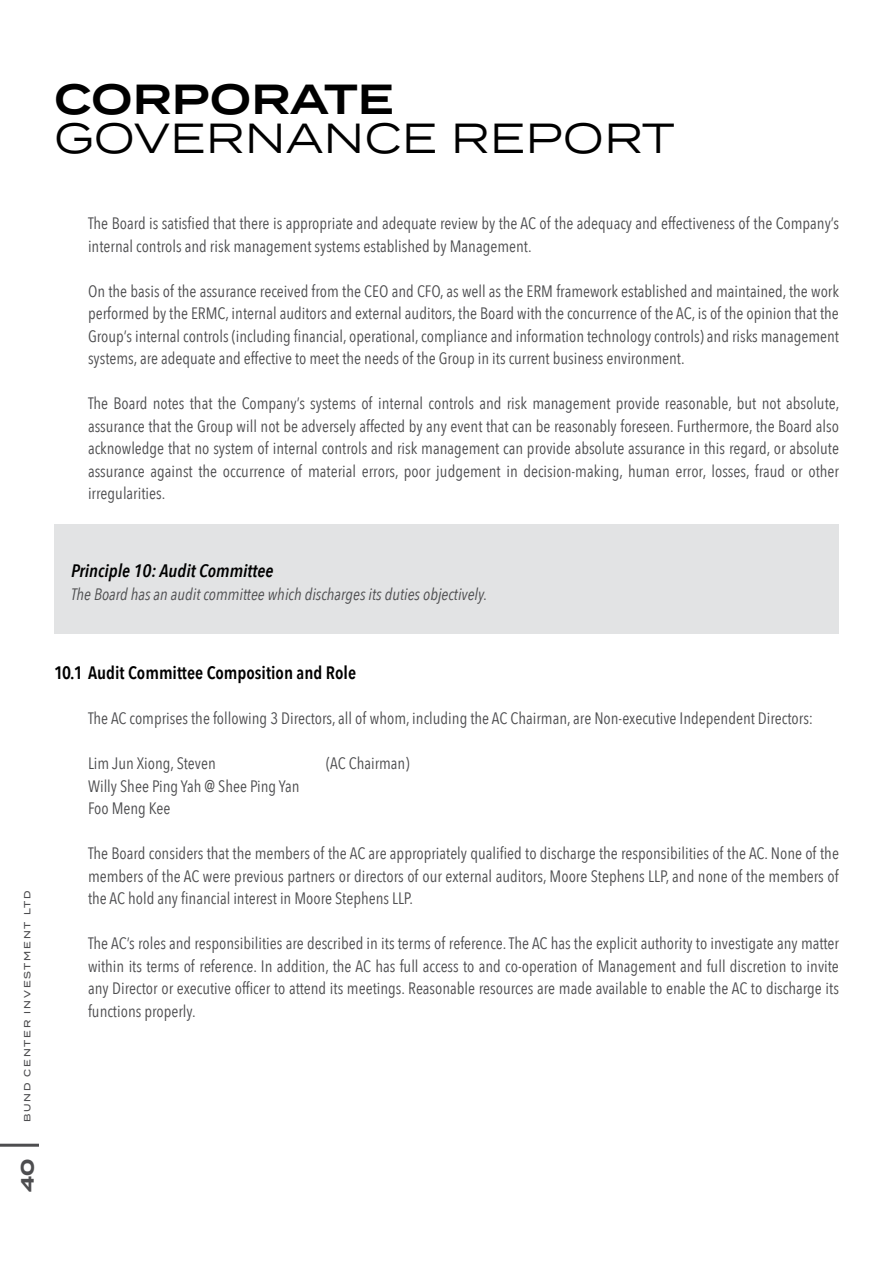
<style>
.page{position:relative;width:893px;height:1263px;background:#fff}
.page>*{position:absolute;margin:0;border:0;box-sizing:border-box;transform-origin:0 0}
.t1{font:42px "Termina";color:#000}
.t2{font:600 42px "Termina";color:#000}
.t3{font:600 18px "Avenir Next Condensed";color:#000}
.t4{font:italic 600 18px "Avenir Next Condensed";color:#000}
.t5{font:700 18px "Termina";color:#4d4d4f}
.t6{font:16.5px/22.5px "Avenir Next Condensed";color:#4d4d4f;text-align:justify}
.t7{font:italic 16.5px "Avenir Next Condensed";color:#4d4d4f}
.t8{font:500 9px "Termina";letter-spacing:.2em;color:#4d4d4f}
</style>
<div class="page">
<hr style="left:0;top:1144px;width:39px;height:3px;background:#4d4d4f">
<div style="left:54px;top:524px;width:785px;height:110px;background:#e2e3e4"></div>
<h1 class="t2" style="left:54px;top:69px;width:341px">CORPORATE</h1>
<h1 class="t1" style="left:54px;top:108px;width:622px">GOVERNANCE REPORT</h1>
<p class="t6" style="left:88px;top:211px;width:752px">The Board is satisfied that there is appropriate and adequate review by the AC of the adequacy and effectiveness of the Company’s internal controls and risk management systems established by Management.</p>
<p class="t6" style="left:88px;top:279px;width:752px">On the basis of the assurance received from the CEO and CFO, as well as the ERM framework established and maintained, the work performed by the ERMC, internal auditors and external auditors, the Board with the concurrence of the AC, is of the opinion that the Group’s internal controls (including financial, operational, compliance and information technology controls) and risks management systems, are adequate and effective to meet the needs of the Group in its current business environment.</p>
<p class="t6" style="left:88px;top:391px;width:753px">The Board notes that the Company’s systems of internal controls and risk management provide reasonable, but not absolute, assurance that the Group will not be adversely affected by any event that can be reasonably foreseen. Furthermore, the Board also acknowledge that no system of internal controls and risk management can provide absolute assurance in this regard, or absolute assurance against the occurrence of material errors, poor judgement in decision-making, human error, losses, fraud or other irregularities.</p>
<p class="t4" style="left:71px;top:560px;width:204px">Principle 10: Audit Committee</p>
<p class="t7" style="left:71px;top:584px;width:418px">The Board has an audit committee which discharges its duties objectively.</p>
<p class="t8" style="left:21px;top:1122px;width:233px;rotate:-90deg">BUND CENTER INVESTMENT LTD</p>
<p class="t5" style="left:14px;top:1192px;width:35px;rotate:-90deg">40</p>
<p class="t3" style="left:54px;top:657px;width:304px">10.1 Audit Committee Composition and Role</p>
<p class="t6" style="left:88px;top:706px;width:727px">The AC comprises the following 3 Directors, all of whom, including the AC Chairman, are Non-executive Independent Directors:</p>
<p class="t6" style="left:88px;top:751px;width:129px">Lim Jun Xiong, Steven</p>
<p class="t6" style="left:326px;top:751px;width:85px">(AC Chairman)</p>
<p class="t6" style="left:88px;top:774px;width:213px">Willy Shee Ping Yah @ Shee Ping Yan<br>Foo Meng Kee</p>
<p class="t6" style="left:88px;top:841px;width:752px">The Board considers that the members of the AC are appropriately qualified to discharge the responsibilities of the AC. None of the members of the AC were previous partners or directors of our external auditors, Moore Stephens LLP, and none of the members of the AC hold any financial interest in Moore Stephens LLP.</p>
<p class="t6" style="left:88px;top:931px;width:752px">The AC’s roles and responsibilities are described in its terms of reference. The AC has the explicit authority to investigate any matter within its terms of reference. In addition, the AC has full access to and co-operation of Management and full discretion to invite any Director or executive officer to attend its meetings. Reasonable resources are made available to enable the AC to discharge its functions properly.</p>
</div>
